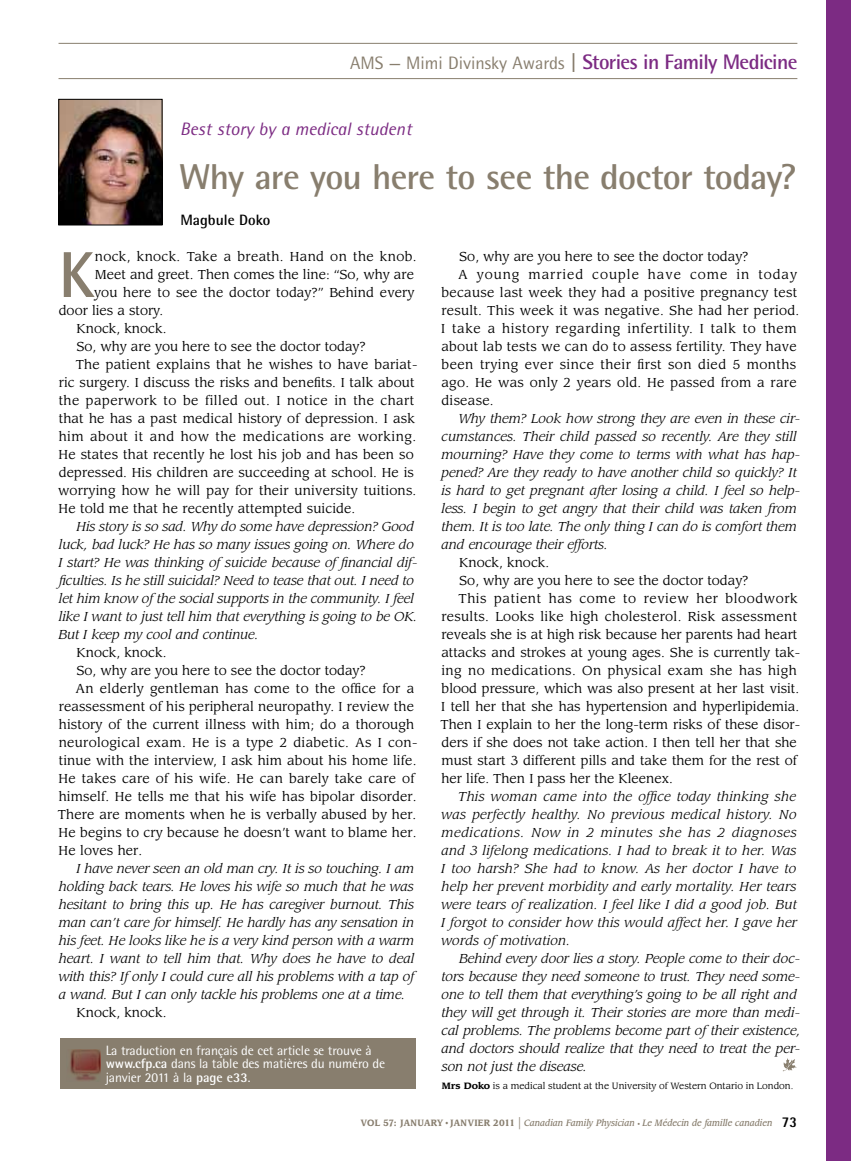
<style>
.page{position:relative;width:851px;height:1161px;background:#fff}
.page>*{position:absolute;margin:0;border:0;box-sizing:border-box;transform-origin:0 0}
.t1{font:700 64.95px "Rotis Semi Sans Std";color:#887e6e}
.t2{font:700 36px "Rotis Semi Sans Std";letter-spacing:-.025em;color:#887e6e}
.t3{font:700 21px "Rotis Semi Sans Std";letter-spacing:-.03em;color:#7c2b83}
.t4{font:italic 18px "Rotis Semi Sans Std";color:#7c2b83}
.t5{font:700 15px "Rotis Semi Sans Std";color:#000}
.t6{font:13.5px/13.5px "Rotis Semi Sans Std";letter-spacing:-.01em;color:#fff}
.t7{font:italic 12.75px/18px "Leawood Std";color:#000}
.t8{font:12.75px "Leawood Std";letter-spacing:.01em;color:#000}
.t9{font:12.75px "Leawood Std";letter-spacing:.035em;color:#000}
.t10{font:12.75px "Leawood Std";letter-spacing:.045em;color:#000}
.t11{font:12.75px "Leawood Std";letter-spacing:.03em;color:#000}
.t12{font:12.75px "Leawood Std";letter-spacing:.075em;color:#000}
.t13{font:italic 500 9px "Leawood Std";color:#887e6e;scale:.9 1}
.t14{font:9px "Leawood Std";color:#000}
.s1{font-weight:400;font-size:18px;color:#887e6e}
.s2{color:#887e6e}
.s3{font-weight:700}
.s4{font-weight:700;font-style:normal}
.s5{font-family:"Times";font-weight:400;font-style:normal}
.s6{font-weight:400;font-style:normal;font-size:15px}
.s7{font-style:normal;font-size:6px}
.s8{font-family:"Rotis Semi Sans Std";font-weight:800;font-style:normal;font-size:15px;color:#000}
</style>
<div class="page">
<div style="left:826px;top:0;width:24px;height:1161px;background:#7c2b83"></div>
<hr style="left:58px;top:43px;width:739px;height:1px;background:#887e6e">
<hr style="left:58px;top:78px;width:739px;height:1px;background:#887e6e">
<svg style="left:783px;top:1058px;width:14px;height:13px"></svg>
<img style="left:61px;top:101px;width:99px;height:122px">
<div style="left:59px;top:99px;width:103px;height:126px;border:1px solid #000"></div>
<div style="left:61px;top:1038px;width:355px;height:51px;background:#887e6e"></div>
<img style="left:70px;top:1049px;width:31px;height:32px">
<h3 class="t3" style="left:350px;top:49px;width:448px"><span class="s1">AMS — Mimi Divinsky Awards</span> <span class="s2">|</span> Stories in Family Medicine</h3>
<h3 class="t4" style="left:180px;top:118px;width:233px">Best story by a medical student</h3>
<h2 class="t2" style="left:179px;top:155px;width:619px">Why are you here to see the doctor today?</h2>
<p class="t5" style="left:180px;top:211px;width:91px">Magbule Doko</p>
<h1 class="t1" style="left:59px;top:235px;width:38px">K</h1>
<p class="t8" style="left:95px;top:249px;width:323px">nock, knock. Take a breath. Hand on the knob.</p>
<p class="t8" style="left:95px;top:267px;width:321px">Meet and greet. Then comes the line: “So, why are</p>
<p class="t8" style="left:94px;top:285px;width:322px">you here to see the doctor today?” Behind every</p>
<p class="t8" style="left:59px;top:303px;width:106px">door lies a story.</p>
<p class="t8" style="left:77px;top:321px;width:91px">Knock, knock.</p>
<p class="t8" style="left:77px;top:339px;width:291px">So, why are you here to see the doctor today?</p>
<p class="t8" style="left:76px;top:357px;width:343px">The patient explains that he wishes to have bariat-</p>
<p class="t8" style="left:59px;top:375px;width:357px">ric surgery. I discuss the risks and benefits. I talk about</p>
<p class="t9" style="left:59px;top:393px;width:357px">the paperwork to be filled out. I notice in the chart</p>
<p class="t8" style="left:59px;top:411px;width:358px">that he has a past medical history of depression. I ask</p>
<p class="t9" style="left:59px;top:429px;width:359px">him about it and how the medications are working.</p>
<p class="t8" style="left:59px;top:447px;width:357px">He states that recently he lost his job and has been so</p>
<p class="t8" style="left:59px;top:465px;width:356px">depressed. His children are succeeding at school. He is</p>
<p class="t8" style="left:58px;top:483px;width:360px">worrying how he will pay for their university tuitions.</p>
<p class="t8" style="left:59px;top:501px;width:298px">He told me that he recently attempted suicide.</p>
<p class="t7" style="left:58px;top:518px;width:360px;text-indent:18px">His story is so sad. Why do some have depression? Good luck, bad luck? He has so many issues going on. Where do I start? He was thinking of suicide because of financial dif&shy;ficulties. Is he still suicidal? Need to tease that out. I need to let him know of the social supports in the community. I feel like I want to just tell him that everything is going to be OK.<br>But I keep my cool and continue.</p>
<p class="t8" style="left:77px;top:645px;width:91px">Knock, knock.</p>
<p class="t8" style="left:77px;top:663px;width:291px">So, why are you here to see the doctor today?</p>
<p class="t8" style="left:75px;top:681px;width:340px">An elderly gentleman has come to the office for a</p>
<p class="t8" style="left:59px;top:699px;width:357px">reassessment of his peripheral neuropathy. I review the</p>
<p class="t8" style="left:59px;top:717px;width:357px">history of the current illness with him; do a thorough</p>
<p class="t8" style="left:59px;top:735px;width:360px">neurological exam. He is a type 2 diabetic. As I con-</p>
<p class="t8" style="left:59px;top:753px;width:359px">tinue with the interview, I ask him about his home life.</p>
<p class="t8" style="left:59px;top:771px;width:357px">He takes care of his wife. He can barely take care of</p>
<p class="t8" style="left:59px;top:789px;width:359px">himself. He tells me that his wife has bipolar disorder.</p>
<p class="t8" style="left:58px;top:807px;width:360px">There are moments when he is verbally abused by her.</p>
<p class="t8" style="left:59px;top:825px;width:359px">He begins to cry because he doesn’t want to blame her.</p>
<p class="t8" style="left:59px;top:843px;width:85px">He loves her.</p>
<p class="t7" style="left:59px;top:860px;width:357px;text-align:justify;text-indent:18px">I have never seen an old man cry. It is so touching. I am holding back tears. He loves his wife so much that he was hesitant to bring this up. He has caregiver burnout. This man can’t care for himself. He hardly has any sensation in his feet. He looks like he is a very kind person with a warm heart. I want to tell him that. Why does he have to deal with this? If only I could cure all his problems with a tap of a wand. But I can only tackle his problems one at a time.</p>
<p class="t8" style="left:77px;top:1005px;width:91px">Knock, knock.</p>
<p class="t6" style="left:106px;top:1043px;width:281px">La traduction en français de cet article se trouve à <span class="s3">www.cfp.ca</span> dans la table des matières du numéro de janvier 2011 à la <span class="s3">page e33</span>.</p>
<p class="t8" style="left:459px;top:249px;width:291px">So, why are you here to see the doctor today?</p>
<p class="t12" style="left:458px;top:267px;width:340px">A young married couple have come in today</p>
<p class="t8" style="left:441px;top:285px;width:357px">because last week they had a positive pregnancy test</p>
<p class="t8" style="left:441px;top:303px;width:359px">result. This week it was negative. She had her period.</p>
<p class="t10" style="left:441px;top:321px;width:357px">I take a history regarding infertility. I talk to them</p>
<p class="t8" style="left:441px;top:339px;width:357px">about lab tests we can do to assess fertility. They have</p>
<p class="t9" style="left:441px;top:357px;width:356px">been trying ever since their first son died 5 months</p>
<p class="t8" style="left:441px;top:375px;width:357px">ago. He was only 2 years old. He passed from a rare</p>
<p class="t8" style="left:441px;top:393px;width:54px">disease.</p>
<p class="t7" style="left:441px;top:410px;width:360px;text-indent:17px">Why them? Look how strong they are even in these cir&shy;cumstances. Their child passed so recently. Are they still mourning? Have they come to terms with what has hap&shy;pened? Are they ready to have another child so quickly? It is hard to get pregnant after losing a child. I feel so help&shy;less. I begin to get angry that their child was taken from them. It is too late. The only thing I can do is comfort them and encourage their efforts.</p>
<p class="t8" style="left:459px;top:555px;width:91px">Knock, knock.</p>
<p class="t8" style="left:459px;top:573px;width:291px">So, why are you here to see the doctor today?</p>
<p class="t10" style="left:458px;top:591px;width:340px">This patient has come to review her bloodwork</p>
<p class="t8" style="left:441px;top:609px;width:357px">results. Looks like high cholesterol. Risk assessment</p>
<p class="t8" style="left:441px;top:627px;width:357px">reveals she is at high risk because her parents had heart</p>
<p class="t8" style="left:441px;top:645px;width:360px">attacks and strokes at young ages. She is currently tak-</p>
<p class="t11" style="left:441px;top:663px;width:357px">ing no medications. On physical exam she has high</p>
<p class="t8" style="left:441px;top:681px;width:359px">blood pressure, which was also present at her last visit.</p>
<p class="t8" style="left:441px;top:699px;width:359px">I tell her that she has hypertension and hyperlipidemia.</p>
<p class="t8" style="left:440px;top:717px;width:361px">Then I explain to her the long-term risks of these disor-</p>
<p class="t8" style="left:441px;top:735px;width:356px">ders if she does not take action. I then tell her that she</p>
<p class="t8" style="left:441px;top:753px;width:357px">must start 3 different pills and take them for the rest of</p>
<p class="t8" style="left:441px;top:771px;width:233px">her life. Then I pass her the Kleenex.</p>
<p class="t7" style="left:441px;top:788px;width:357px;text-align:justify;text-indent:18px">This woman came into the office today thinking she was perfectly healthy. No previous medical history. No medications. Now in 2 minutes she has 2 diagnoses and 3 lifelong medications. I had to break it to her. Was I too harsh? She had to know. As her doctor I have to help her prevent morbidity and early mortality. Her tears were tears of realization. I feel like I did a good job. But I forgot to consider how this would affect her. I gave her words of motivation.</p>
<p class="t7" style="left:441px;top:950px;width:360px;text-indent:18px">Behind every door lies a story. People come to their doc&shy;tors because they need someone to trust. They need some&shy;one to tell them that everything’s going to be all right and they will get through it. Their stories are more than medi&shy;cal problems. The problems become part of their existence, and doctors should realize that they need to treat the per&shy;son not just the disease.</p>
<p class="t14" style="left:442px;top:1080px;width:353px"><span class="s3">MRS DOKO</span> is a medical student at the University of Western Ontario in London.</p>
<p class="t13" style="left:361px;top:1118px;width:486px"><span class="s4">VOL 57: JANUARY</span> <span class="s5">•</span> <span class="s4">JANVIER 2011</span> <span class="s6">|</span> Canadian Family Physician <span class="s7">•</span> Le Médecin de famille canadien <span class="s8">73</span></p>
</div>
